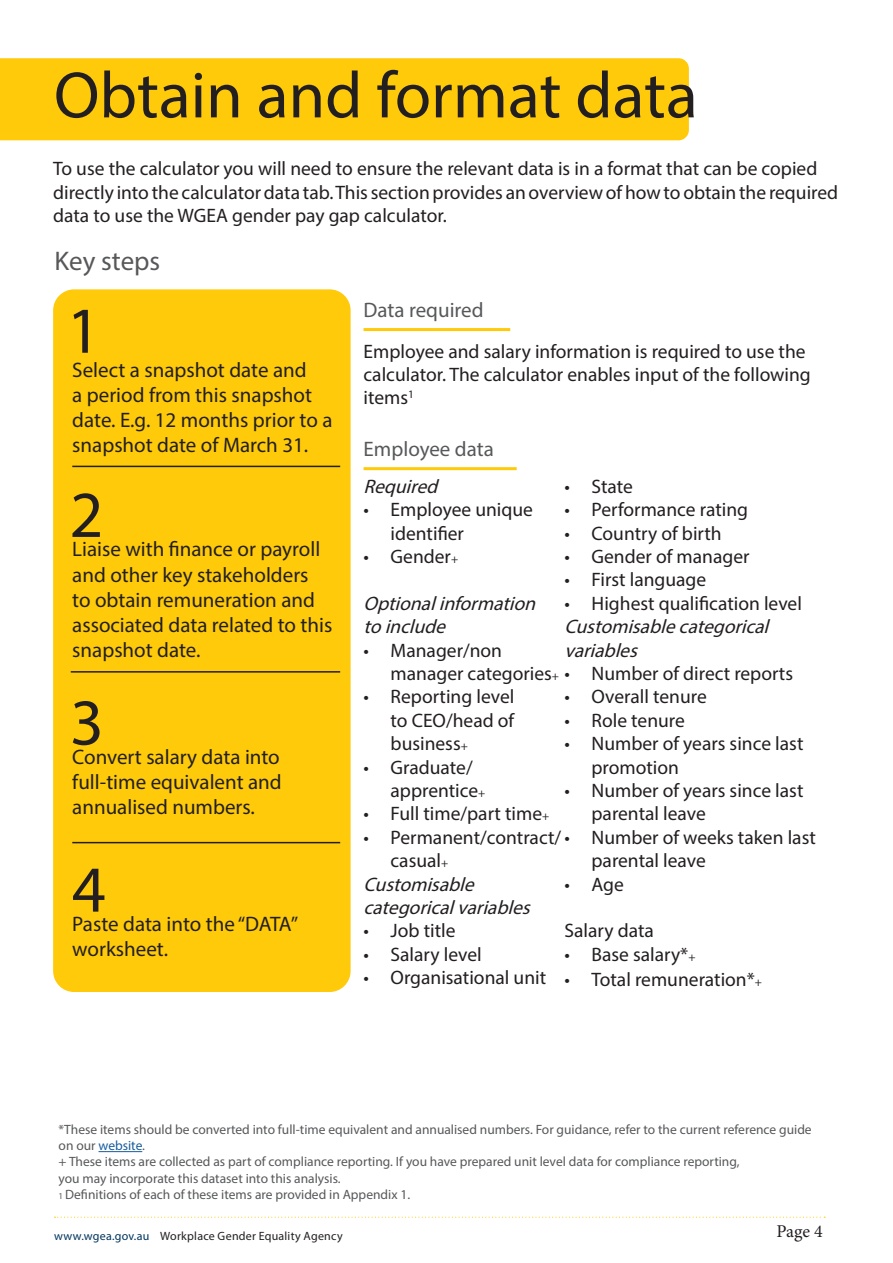
<style>
.page{position:relative;width:893px;height:1263px;background:#fff}
.page>*{position:absolute;margin:0;border:0;box-sizing:border-box;transform-origin:0 0}
.t1{font:66px "Myriad Pro";color:#231f20}
.t2{font:27px "Myriad Pro";color:#57585a}
.t3{font:21px/25.2px "Myriad Pro";color:#231f20}
.t4{font:21px "Myriad Pro";color:#57585a}
.t5{font:19.5px/23.4px "Myriad Pro";color:#231f20}
.t6{font:italic 19.5px/23.4px "Myriad Pro";color:#231f20}
.t7{font:18px "Minion Pro";color:#231f20}
.t8{font:13.5px/16.2px "Myriad Pro";color:#57585a}
.t9{font:12px "Myriad Pro";letter-spacing:.02em;color:#231f20}
.s1{font-size:12px}
.s2{color:#175d9e}
.s3{font-size:9px}
.s4{color:#00355e}
</style>
<div class="page">
<svg style="left:55px;top:1217px;width:770px;height:1px"></svg>
<hr style="left:364px;top:328px;width:146px;height:3px;background:#feca0a">
<div style="left:0;top:58px;width:689px;height:83px;background:#feca0a"></div>
<div style="left:54px;top:290px;width:296px;height:701px;background:#feca0a;border-radius:20px"></div>
<div style="left:53px;top:289px;width:298px;height:703px;border:2px solid #feca0a;border-radius:20px"></div>
<hr style="left:72px;top:466px;width:268px;height:1px;background:#231f20">
<hr style="left:71px;top:671px;width:269px;height:2px;background:#231f20">
<hr style="left:72px;top:842px;width:268px;height:1px;background:#231f20">
<hr style="left:364px;top:467px;width:153px;height:3px;background:#feca0a">
<hr style="left:99px;top:1151px;width:43px;height:1px;background:#175d9e">
<p class="t1" style="left:54px;top:55px;width:645px">Obtain and format data</p>
<p class="t5" style="left:53px;top:157px;width:786px">To use the calculator you will need to ensure the relevant data is in a format that can be copied directly into the calculator data tab. This section provides an overview of how to obtain the required data to use the WGEA gender pay gap calculator.</p>
<p class="t2" style="left:55px;top:245px;width:107px">Key steps</p>
<p class="t1" style="left:72px;top:290px;width:23px">1</p>
<p class="t3" style="left:72px;top:357px;width:262px">Select a snapshot date and<br>a period from this snapshot date. E.g. 12 months prior to a snapshot date of March 31.</p>
<p class="t1" style="left:72px;top:474px;width:31px">2</p>
<p class="t3" style="left:72px;top:536px;width:262px">Liaise with finance or payroll and other key stakeholders<br>to obtain remuneration and associated data related to this snapshot date.</p>
<p class="t1" style="left:72px;top:682px;width:31px">3</p>
<p class="t3" style="left:72px;top:744px;width:211px;text-align:justify">Convert salary data into full-time equivalent and annualised numbers.</p>
<p class="t1" style="left:72px;top:849px;width:35px">4</p>
<p class="t3" style="left:72px;top:911px;width:227px">Paste data into the “DATA” worksheet.</p>
<p class="t4" style="left:364px;top:297px;width:122px">Data required</p>
<p class="t5" style="left:364px;top:339px;width:449px">Employee and salary information is required to use the calculator. The calculator enables input of the following items<sup>1</sup></p>
<p class="t4" style="left:364px;top:435px;width:132px">Employee data</p>
<p class="t6" style="left:364px;top:474px;width:81px">Required</p>
<p class="t5" style="left:391px;top:498px;width:144px;text-indent:-27px">• Employee unique identifier</p>
<p class="t5" style="left:364px;top:544px;width:96px">• Gender<span class="s1">+</span></p>
<p class="t6" style="left:364px;top:591px;width:179px">Optionalinformation toinclude</p>
<p class="t5" style="left:391px;top:638px;width:404px;text-indent:-27px">• Manager/non<br>manager categories<span class="s1">+</span> • Number of direct reports</p>
<p class="t5" style="left:391px;top:685px;width:125px;text-align:justify;text-indent:-27px">• Reporting level to CEO/head of business<span class="s1">+</span></p>
<p class="t5" style="left:391px;top:755px;width:96px;text-indent:-27px">• Graduate/ apprentice<span class="s1">+</span></p>
<p class="t5" style="left:364px;top:802px;width:187px">• Full time/part time<span class="s1">+</span></p>
<p class="t5" style="left:391px;top:825px;width:427px;text-indent:-27px">• Permanent/contract/ • Number of weeks taken last casual<span class="s1">+</span></p>
<p class="t6" style="left:364px;top:872px;width:174px">Customisable categoricalvariables</p>
<p class="t5" style="left:364px;top:919px;width:93px">• Job title</p>
<p class="t5" style="left:364px;top:942px;width:120px">• Salary level</p>
<p class="t5" style="left:364px;top:966px;width:184px">• Organisational unit</p>
<p class="t5" style="left:564px;top:474px;width:70px">• State</p>
<p class="t5" style="left:564px;top:498px;width:185px">• Performance rating</p>
<p class="t5" style="left:564px;top:521px;width:159px">• Country of birth</p>
<p class="t5" style="left:564px;top:544px;width:187px">• Gender of manager</p>
<p class="t5" style="left:564px;top:568px;width:143px">• First language</p>
<p class="t5" style="left:564px;top:591px;width:239px">• Highest qualification level</p>
<p class="t6" style="left:564px;top:615px;width:211px">Customisablecategorical variables</p>
<p class="t5" style="left:564px;top:685px;width:144px">• Overall tenure</p>
<p class="t5" style="left:564px;top:708px;width:122px">• Role tenure</p>
<p class="t5" style="left:591px;top:732px;width:213px;text-indent:-27px">• Number of years since last promotion</p>
<p class="t5" style="left:591px;top:778px;width:213px;text-indent:-27px">• Number of years since last parental leave</p>
<p class="t5" style="left:591px;top:849px;width:116px">parental leave</p>
<p class="t5" style="left:564px;top:872px;width:61px">• Age</p>
<p class="t5" style="left:564px;top:919px;width:91px">Salary data</p>
<p class="t5" style="left:564px;top:942px;width:133px">• Base salary*<span class="s1">+</span></p>
<p class="t5" style="left:564px;top:967px;width:199px">• Total remuneration*<span class="s1">+</span></p>
<p class="t8" style="left:59px;top:1121px;width:755px">*These items should be converted into full-time equivalent and annualised numbers. For guidance, refer to the current reference guide on our <span class="s2">website</span>.</p>
<p class="t8" style="left:59px;top:1153px;width:682px">+ These items are collected as part of compliance reporting. If you have prepared unit level data for compliance reporting, you may incorporate this dataset into this analysis.<br><span class="s3">1</span> Definitions of each of these items are provided in Appendix 1.</p>
<p class="t9" style="left:54px;top:1228px;width:290px"><span class="s4">www.wgea.gov.au</span> Workplace Gender Equality Agency</p>
<p class="t7" style="left:776px;top:1219px;width:48px">Page 4</p>
</div>
